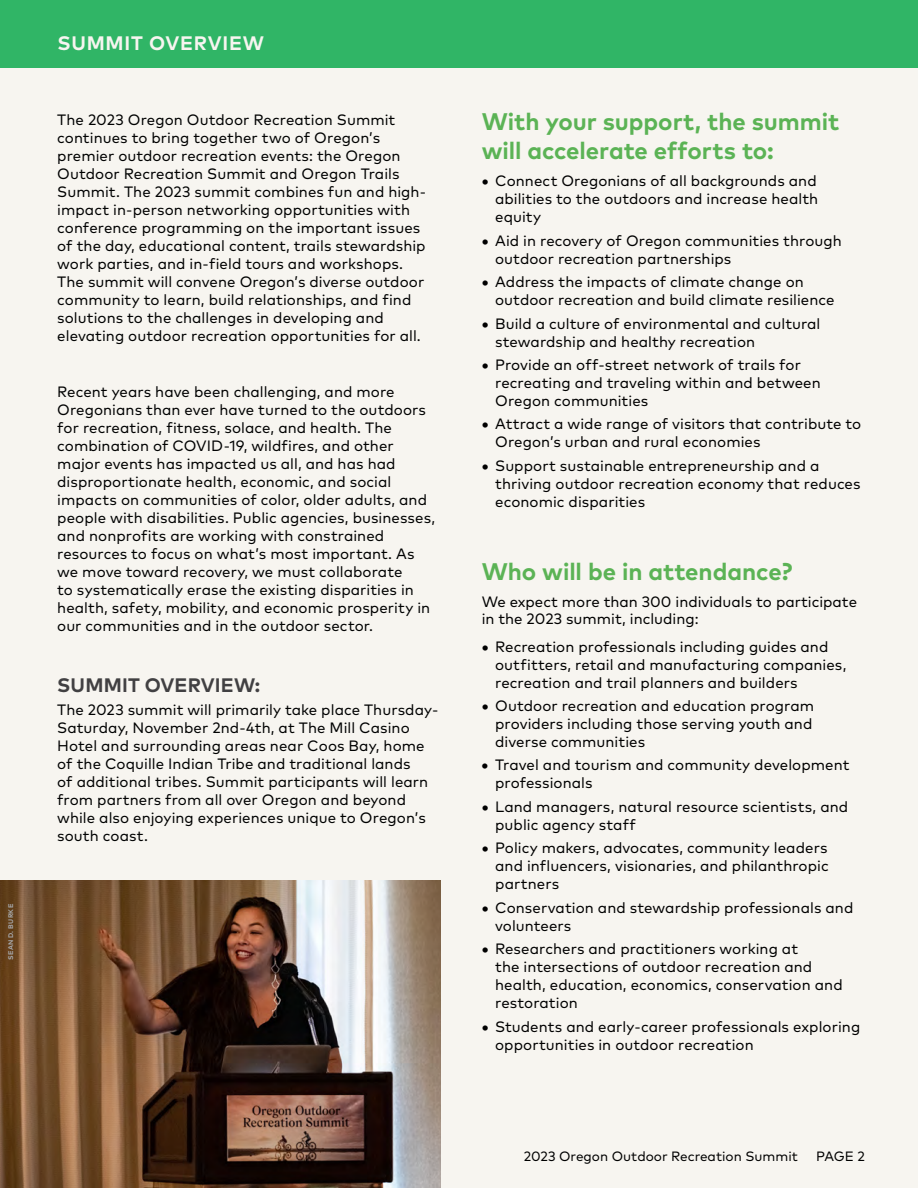
<style>
.page{position:relative;width:918px;height:1188px;background:#f7f5f0}
.page>*{position:absolute;margin:0;border:0;box-sizing:border-box;transform-origin:0 0}
.t1{font:700 24px/28.8px "Mark Pro";color:#5bb355}
.t2{font:700 19.5px "Mark Pro";letter-spacing:.005em;color:#414042}
.t3{font:700 19.5px "Mark Pro";letter-spacing:.04em;color:#f7f5f0}
.t4{font:15px/18px "Mark Pro";letter-spacing:.005em;color:#000101}
.t5{font:15px/18px "Mark Pro";letter-spacing:.005em;color:#000}
.t6{font:13.5px "Mark Pro";color:#000}
.t7{font:700 6.75px "Mark Pro";letter-spacing:.045em;color:#a7a9ac}
.s1{font-weight:800}
</style>
<div class="page">
<div style="left:0;top:0;width:918px;height:68px;background:#30b566"></div>
<img style="left:1px;top:881px;width:440px;height:307px">
<img style="left:0;top:0;width:1px;height:1188px">
<p class="t7" style="left:6px;top:960px;width:58px;rotate:-90deg">SEAN D. BURKE</p>
<h2 class="t3" style="left:57px;top:28px;width:208px">SUMMIT OVERVIEW</h2>
<p class="t4" style="left:57px;top:110px;width:370px">The 2023 Oregon Outdoor Recreation Summit continues to bring together two of Oregon’s premier outdoor recreation events: the Oregon Outdoor Recreation Summit and Oregon Trails Summit. The 2023 summit combines fun and high&shy;impact in-person networking opportunities with conference programming on the important issues of the day, educational content, trails stewardship work parties, and in-field tours and workshops.<br>The summit will convene Oregon’s diverse outdoor community to learn, build relationships, and find solutions to the challenges in developing and elevating outdoor recreation opportunities for all.</p>
<p class="t4" style="left:57px;top:381px;width:379px">Recent years have been challenging, and more Oregonians than ever have turned to the outdoors for recreation, fitness, solace, and health. The combination of COVID-19, wildfires, and other major events has impacted us all, and has had disproportionate health, economic, and social impacts on communities of color, older adults, and people with disabilities. Public agencies, businesses, and nonprofits are working with constrained resources to focus on what’s most important. As we move toward recovery, we must collaborate<br>to systematically erase the existing disparities in health, safety, mobility, and economic prosperity in our communities and in the outdoor sector.</p>
<h2 class="t2" style="left:57px;top:670px;width:205px">SUMMIT OVERVIEW:</h2>
<p class="t4" style="left:57px;top:699px;width:383px">The 2023 summit will primarily take place Thursday-Saturday, November 2nd-4th, at The Mill Casino Hotel and surrounding areas near Coos Bay, home of the Coquille Indian Tribe and traditional lands<br>of additional tribes. Summit participants will learn from partners from all over Oregon and beyond while also enjoying experiences unique to Oregon’s south coast.</p>
<h1 class="t1" style="left:482px;top:105px;width:359px">With your support, the summit will accelerate efforts to:</h1>
<p class="t5" style="left:495px;top:171px;width:325px;text-align:justify;text-indent:-14px"><span class="s1">•</span> Connect Oregonians of all backgrounds and abilities to the outdoors and increase health equity</p>
<p class="t5" style="left:495px;top:230px;width:348px;text-indent:-14px"><span class="s1">•</span> Aid in recovery of Oregon communities through outdoor recreation partnerships</p>
<p class="t5" style="left:495px;top:272px;width:341px;text-indent:-14px"><span class="s1">•</span> Address the impacts of climate change on outdoor recreation and build climate resilience</p>
<p class="t5" style="left:495px;top:313px;width:327px;text-indent:-14px"><span class="s1">•</span> Build a culture of environmental and cultural stewardship and healthy recreation</p>
<p class="t5" style="left:495px;top:355px;width:327px;text-indent:-14px"><span class="s1">•</span> Provide an off-street network of trails for recreating and traveling within and between<br>Oregon communities</p>
<p class="t5" style="left:495px;top:414px;width:368px;text-indent:-14px"><span class="s1">•</span> Attract a wide range of visitors that contribute to<br>Oregon’s urban and rural economies</p>
<p class="t5" style="left:495px;top:455px;width:367px;text-indent:-14px"><span class="s1">•</span> Support sustainable entrepreneurship and a thriving outdoor recreation economy that reduces economic disparities</p>
<h1 class="t1" style="left:482px;top:555px;width:312px">Who will be in attendance?</h1>
<p class="t5" style="left:482px;top:591px;width:377px;line-height:17.2px">We expect more than 300 individuals to participate in the 2023 summit, including:</p>
<p class="t5" style="left:495px;top:636px;width:353px;text-indent:-14px"><span class="s1">•</span> Recreation professionals including guides and outfitters, retail and manufacturing companies, recreation and trail planners and builders</p>
<p class="t5" style="left:495px;top:695px;width:320px;text-align:justify;text-indent:-13px"><span class="s1">•</span> Outdoor recreation and education program providers including those serving youth and diverse communities</p>
<p class="t5" style="left:495px;top:755px;width:356px;text-indent:-14px"><span class="s1">•</span> Travel and tourism and community development professionals</p>
<p class="t5" style="left:495px;top:796px;width:355px;text-indent:-14px"><span class="s1">•</span> Land managers, natural resource scientists, and public agency staff</p>
<p class="t5" style="left:495px;top:838px;width:335px;text-align:justify;text-indent:-14px"><span class="s1">•</span> Policy makers, advocates, community leaders and influencers, visionaries, and philanthropic partners</p>
<p class="t5" style="left:495px;top:897px;width:360px;text-indent:-14px"><span class="s1">•</span> Conservation and stewardship professionals and volunteers</p>
<p class="t5" style="left:495px;top:938px;width:349px;text-indent:-14px"><span class="s1">•</span> Researchers and practitioners working at<br>the intersections of outdoor recreation and health, education, economics, conservation and restoration</p>
<p class="t5" style="left:495px;top:1016px;width:367px;text-indent:-14px"><span class="s1">•</span> Students and early-career professionals exploring opportunities in outdoor recreation</p>
<p class="t6" style="left:524px;top:1146px;width:276px">2023 Oregon Outdoor Recreation Summit</p>
<p class="t6" style="left:816px;top:1146px;width:50px">PAGE 2</p>
</div>
